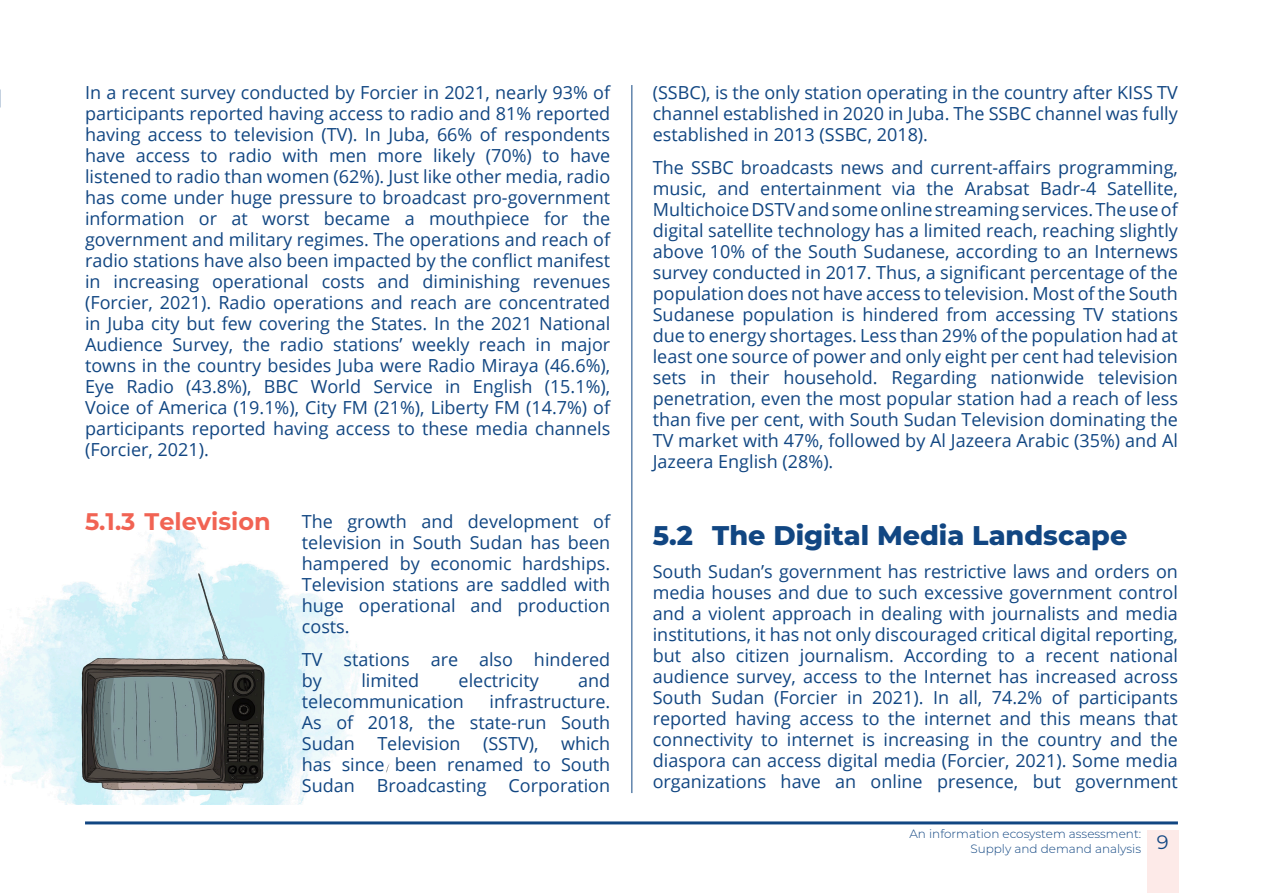
<style>
.page{position:relative;width:1263px;height:893px;background:#fff}
.page>*{position:absolute;margin:0;border:0;box-sizing:border-box;transform-origin:0 0}
.t1{font:800 27px "Montserrat";color:#114682}
.t2{font:700 24px "Montserrat";color:#f16353}
.t3{font:19.5px "Montserrat";color:#114682}
.t4{font:18px/21px "Open Sans";color:#114682;text-align:justify}
.t5{font:300 12px/14.4px "Montserrat";color:#114682;text-align:right}
</style>
<div class="page">
<div style="left:1147px;top:830px;width:31px;height:63px;background:#fdeae8"></div>
<hr style="left:85px;top:821px;width:1093px;height:3px;background:#114682">
<img style="left:0;top:529px;width:390px;height:276px">
<hr style="left:631px;top:85px;width:1px;height:708px;background:#114682">
<svg style="left:0;top:90px;width:1px;height:18px"></svg>
<p class="t4" style="left:85px;top:81px;width:527px">In a recent survey conducted by Forcier in 2021, nearly 93% of participants reported having access to radio and 81% reported having access to television (TV). In Juba, 66% of respondents have access to radio with men more likely (70%) to have listened to radio than women (62%). Just like other media, radio has come under huge pressure to broadcast pro-government information or at worst became a mouthpiece for the government and military regimes. The operations and reach of radio stations have also been impacted by the conflict manifest in increasing operational costs and diminishing revenues (Forcier, 2021). Radio operations and reach are concentrated in Juba city but few covering the States. In the 2021 National Audience Survey, the radio stations’ weekly reach in major towns in the country besides Juba were Radio Miraya (46.6%), Eye Radio (43.8%), BBC World Service in English (15.1%), Voice of America (19.1%), City FM (21%), Liberty FM (14.7%) of participants reported having access to these media channels (Forcier, 2021).</p>
<p class="t4" style="left:653px;top:81px;width:527px">(SSBC), is the only station operating in the country after KISS TV channel established in 2020 in Juba. The SSBC channel was fully established in 2013 (SSBC, 2018).</p>
<p class="t4" style="left:653px;top:156px;width:527px">The SSBC broadcasts news and current-affairs programming, music, and entertainment via the Arabsat Badr-4 Satellite, Multichoice DSTV and some online streaming services. The use of digital satellite technology has a limited reach, reaching slightly above 10% of the South Sudanese, according to an Internews survey conducted in 2017. Thus, a significant percentage of the population does not have access to television. Most of the South Sudanese population is hindered from accessing TV stations due to energy shortages. Less than 29% of the population had at least one source of power and only eight per cent had television sets in their household. Regarding nationwide television penetration, even the most popular station had a reach of less than five per cent, with South Sudan Television dominating the TV market with 47%, followed by Al Jazeera Arabic (35%) and Al Jazeera English (28%).</p>
<p class="t2" style="left:85px;top:504px;width:187px">5.1.3 Television</p>
<p class="t4" style="left:302px;top:511px;width:310px">The growth and development of television in South Sudan has been hampered by economic hardships.<br>Television stations are saddled with huge operational and production costs.</p>
<p class="t4" style="left:302px;top:649px;width:310px">TV stations are also hindered by</p>
<p class="t4" style="left:361px;top:670px;width:59px">limited</p>
<p class="t4" style="left:459px;top:670px;width:82px">electricity</p>
<p class="t4" style="left:578px;top:670px;width:34px">and</p>
<p class="t4" style="left:302px;top:691px;width:164px">telecommunication</p>
<p class="t4" style="left:302px;top:691px;width:310px;text-indent:188px">infrastructure.<br>As of 2018, the state-run South Sudan Television (SSTV), which has since been renamed to South Sudan Broadcasting Corporation</p>
<p class="t1" style="left:653px;top:516px;width:476px">5.2 The Digital Media Landscape</p>
<p class="t4" style="left:653px;top:560px;width:527px">South Sudan’s government has restrictive laws and orders on media houses and due to such excessive government control and a violent approach in dealing with journalists and media institutions, it has not only discouraged critical digital reporting, but also citizen journalism. According to a recent national audience survey, access to the Internet has increased across South Sudan (Forcier in 2021). In all, 74.2% of participants reported having access to the internet and this means that connectivity to internet is increasing in the country and the diaspora can access digital media (Forcier, 2021). Some media organizations have an online presence, but government</p>
<p class="t5" style="left:909px;top:826px;width:233px">An information ecosystem assessment:<br>Supply and demand analysis</p>
<p class="t3" style="left:1157px;top:829px;width:13px">9</p>
</div>
